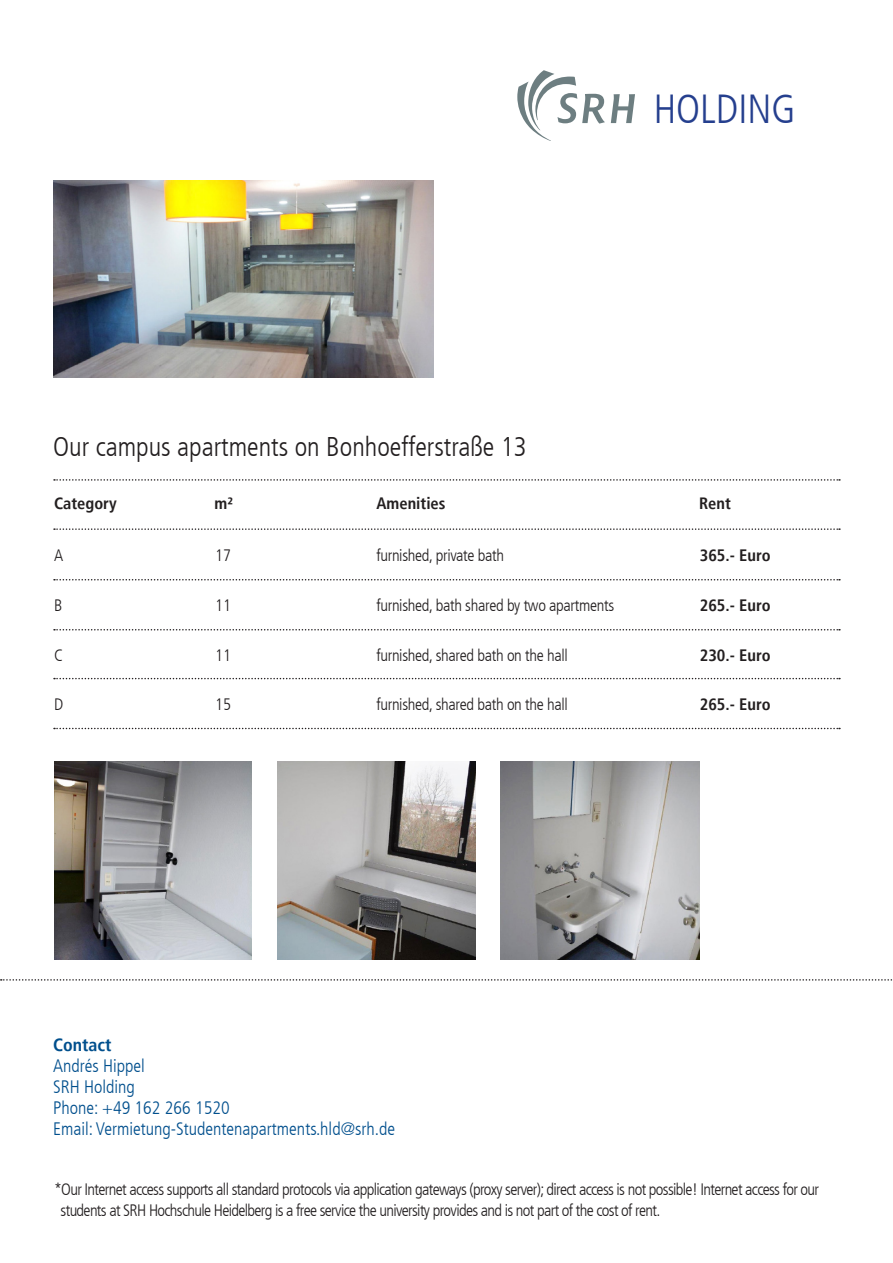
<style>
.page{position:relative;width:893px;height:1263px;background:#fff}
.page>*{position:absolute;margin:0;border:0;box-sizing:border-box;transform-origin:0 0}
.t1{font:300 condensed 40.5px "Frutiger LT";color:#253f8e}
.t2{font:300 condensed 27px "Frutiger LT";color:#231f20}
.t3{font:300 condensed 18px "Frutiger LT";color:#004f8d}
.t4{font:700 condensed 18px "Frutiger LT";color:#004f8d}
.t5{font:300 condensed 16.5px/21px "Frutiger LT";letter-spacing:-.04em;color:#231f20}
.t6{font:300 condensed 16.5px "Frutiger LT";letter-spacing:-.02em;color:#231f20}
.t7{font:700 condensed 16.5px "Frutiger LT";color:#231f20}
</style>
<div class="page">
<svg style="left:611px;top:94px;width:24px;height:29px"></svg>
<svg style="left:517px;top:70px;width:88px;height:71px"></svg>
<svg style="left:1px;top:979px;width:891px;height:2px"></svg>
<svg style="left:54px;top:479px;width:786px;height:2px"></svg>
<svg style="left:54px;top:528px;width:786px;height:2px"></svg>
<svg style="left:54px;top:579px;width:786px;height:1px"></svg>
<svg style="left:54px;top:629px;width:786px;height:1px"></svg>
<svg style="left:54px;top:678px;width:786px;height:1px"></svg>
<svg style="left:54px;top:728px;width:786px;height:1px"></svg>
<img style="left:53px;top:180px;width:381px;height:198px">
<img style="left:54px;top:762px;width:198px;height:197px">
<img style="left:277px;top:762px;width:198px;height:197px">
<img style="left:501px;top:762px;width:198px;height:198px">
<p class="t1" style="left:654px;top:86px;width:143px">HOLDING</p>
<p class="t2" style="left:53px;top:431px;width:475px">Our campus apartments on Bonhoefferstraße 13</p>
<p class="t7" style="left:54px;top:493px;width:64px">Category</p>
<p class="t7" style="left:214px;top:493px;width:20px">m²</p>
<p class="t7" style="left:376px;top:493px;width:71px">Amenities</p>
<p class="t7" style="left:699px;top:493px;width:33px">Rent</p>
<p class="t5" style="left:54px;top:545px;width:11px">A</p>
<p class="t5" style="left:54px;top:595px;width:10px">B</p>
<p class="t5" style="left:54px;top:645px;width:10px">C</p>
<p class="t5" style="left:54px;top:694px;width:11px">D</p>
<p class="t6" style="left:376px;top:546px;width:129px">furnished, private bath</p>
<p class="t6" style="left:376px;top:596px;width:239px">furnished, bath shared by two apartments</p>
<p class="t6" style="left:376px;top:646px;width:193px">furnished, shared bath on the hall</p>
<p class="t6" style="left:376px;top:695px;width:193px">furnished, shared bath on the hall</p>
<p class="t7" style="left:700px;top:545px;width:72px">365.- Euro</p>
<p class="t7" style="left:700px;top:596px;width:72px">265.- Euro</p>
<p class="t7" style="left:700px;top:646px;width:72px">230.- Euro</p>
<p class="t7" style="left:700px;top:695px;width:72px">265.- Euro</p>
<p class="t5" style="left:215px;top:545px;width:17px">17</p>
<p class="t5" style="left:215px;top:595px;width:17px">11</p>
<p class="t5" style="left:215px;top:645px;width:17px">11</p>
<p class="t5" style="left:215px;top:694px;width:17px">15</p>
<p class="t4" style="left:53px;top:1034px;width:60px">Contact</p>
<p class="t3" style="left:53px;top:1056px;width:93px">Andrés Hippel</p>
<p class="t3" style="left:53px;top:1077px;width:83px">SRH Holding</p>
<p class="t3" style="left:53px;top:1098px;width:178px">Phone: +49 162 266 1520</p>
<p class="t3" style="left:53px;top:1119px;width:343px">Email: Vermietung-Studentenapartments.hld@srh.de</p>
<p class="t5" style="left:61px;top:1178px;width:760px;text-indent:-7px">*Our Internet access supports all standard protocols via application gateways (proxy server); direct access is not possible! Internet access for our students at SRH Hochschule Heidelberg is a free service the university provides and is not part of the cost of rent.</p>
</div>
